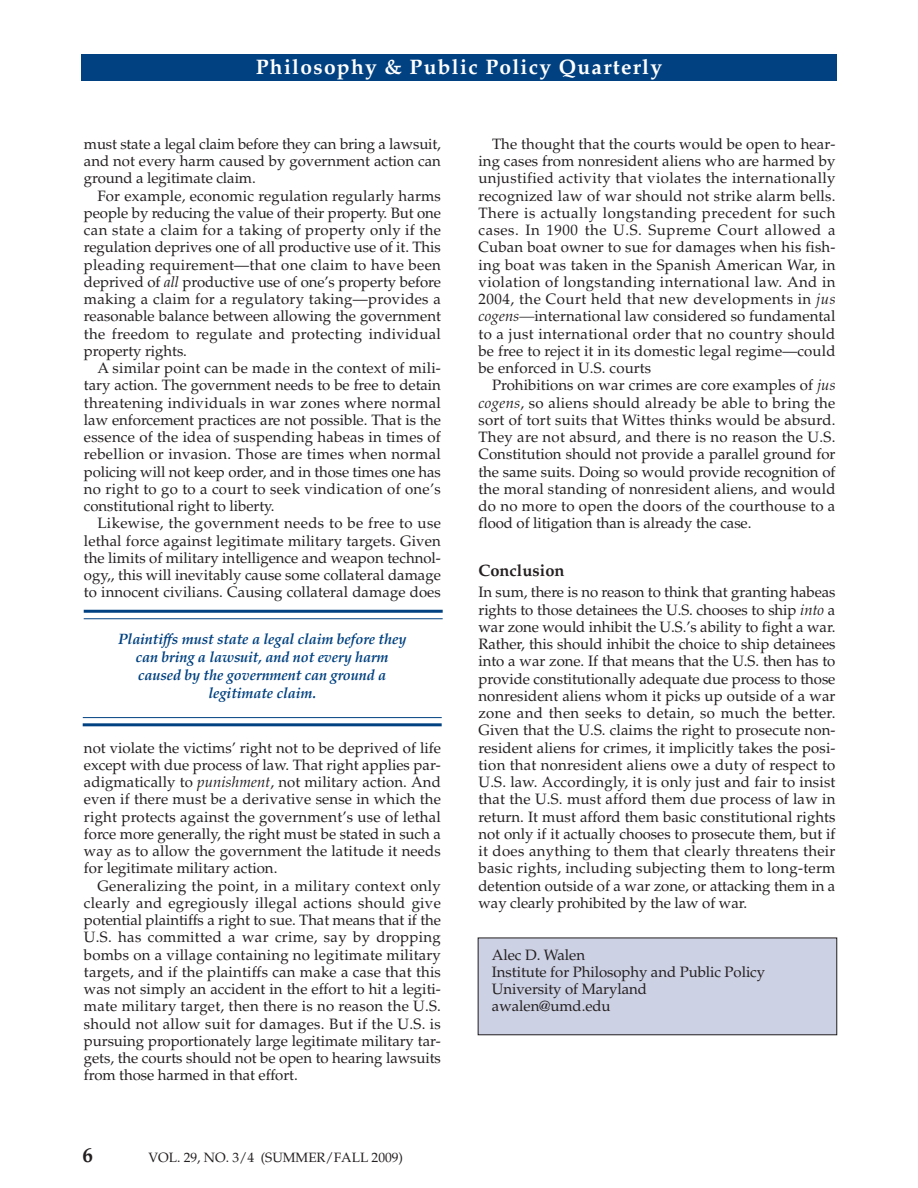
<style>
.page{position:relative;width:918px;height:1188px;background:#fff}
.page>*{position:absolute;margin:0;border:0;box-sizing:border-box;transform-origin:0 0}
.t1{font:700 21px "Palatino";letter-spacing:.06em;color:#fff}
.t2{font:700 21px "Palatino";color:#231f20}
.t3{font:700 16.5px "Palatino";color:#231f20}
.t4{font:15px/17.2px "Palatino";letter-spacing:-.005em;color:#231f20;text-align:justify}
.t5{font:italic 700 15px/18px "Palatino";letter-spacing:-.01em;color:#014181;text-align:center}
.t6{font:13.5px "Palatino";color:#231f20}
.s1{font-style:italic}
</style>
<div class="page">
<div style="left:81px;top:54px;width:756px;height:27px;background:#014181"></div>
<div style="left:478px;top:938px;width:359px;height:97px;background:#cdd1e4"></div>
<div style="left:478px;top:938px;width:359px;height:97px;border:1px solid #231f20"></div>
<hr style="left:83px;top:723px;width:359px;height:3px;background:#014181">
<hr style="left:83px;top:717px;width:359px;height:1px;background:#014181">
<hr style="left:84px;top:610px;width:359px;height:3px;background:#014181">
<hr style="left:84px;top:618px;width:359px;height:1px;background:#014181">
<h1 class="t1" style="left:256px;top:54px;width:408px">Philosophy &amp; Public Policy Quarterly</h1>
<p class="t4" style="left:84px;top:136px;width:359px">must state a legal claim before they can bring a lawsuit, and not every harm caused by government action can ground a legitimate claim.</p>
<p class="t4" style="left:84px;top:187px;width:359px;text-indent:13px">For example, economic regulation regularly harms people by reducing the value of their property. But one can state a claim for a taking of property only if the regulation deprives one of all productive use of it. This pleading requirement—that one claim to have been deprived of <span class="s1">all</span> productive use of one’s property before making a claim for a regulatory taking—provides a reasonable balance between allowing the government the freedom to regulate and protecting individual property rights.</p>
<p class="t4" style="left:84px;top:360px;width:359px;text-indent:14px">A similar point can be made in the context of mili&shy;tary action. The government needs to be free to detain threatening individuals in war zones where normal law enforcement practices are not possible. That is the essence of the idea of suspending habeas in times of rebellion or invasion. Those are times when normal policing will not keep order, and in those times one has no right to go to a court to seek vindication of one’s constitutional right to liberty.</p>
<p class="t4" style="left:84px;top:515px;width:359px;text-indent:14px">Likewise, the government needs to be free to use lethal force against legitimate military targets. Given the limits of military intelligence and weapon technol&shy;ogy,, this will inevitably cause some collateral damage to innocent civilians. Causing collateral damage does</p>
<p class="t5" style="left:118px;top:630px;width:290px">Plaintiffs must state a legal claim before they can bring a lawsuit, and not every harm caused by the government can ground a legitimate claim.</p>
<p class="t4" style="left:84px;top:739px;width:359px">not violate the victims’ right not to be deprived of life except with due process of law. That right applies par&shy;adigmatically to <span class="s1">punishment</span>, not military action. And even if there must be a derivative sense in which the right protects against the government’s use of lethal force more generally, the right must be stated in such a way as to allow the government the latitude it needs for legitimate military action.</p>
<p class="t4" style="left:84px;top:877px;width:359px;text-indent:14px">Generalizing the point, in a military context only clearly and egregiously illegal actions should give potential plaintiffs a right to sue. That means that if the U.S. has committed a war crime, say by dropping bombs on a village containing no legitimate military targets, and if the plaintiffs can make a case that this was not simply an accident in the effort to hit a legiti&shy;mate military target, then there is no reason the U.S. should not allow suit for damages. But if the U.S. is pursuing proportionately large legitimate military tar&shy;gets, the courts should not be open to hearing lawsuits from those harmed in that effort.</p>
<h1 class="t2" style="left:82px;top:1143px;width:12px">6</h1>
<p class="t6" style="left:148px;top:1149px;width:256px">VOL. 29, NO. 3/4 (SUMMER/FALL 2009)</p>
<p class="t4" style="left:479px;top:136px;width:359px;text-indent:13px">The thought that the courts would be open to hear&shy;ing cases from nonresident aliens who are harmed by unjustified activity that violates the internationally recognized law of war should not strike alarm bells.<br>There is actually longstanding precedent for such cases. In 1900 the U.S. Supreme Court allowed a Cuban boat owner to sue for damages when his fish&shy;ing boat was taken in the Spanish American War, in violation of longstanding international law. And in 2004, the Court held that new developments in <span class="s1">jus cogens—</span>international law considered so fundamental to a just international order that no country should be free to reject it in its domestic legal regime—could be enforced in U.S. courts</p>
<p class="t4" style="left:479px;top:377px;width:359px;text-indent:14px">Prohibitions on war crimes are core examples of <span class="s1">jus cogens</span>, so aliens should already be able to bring the sort of tort suits that Wittes thinks would be absurd.<br>They are not absurd, and there is no reason the U.S.<br>Constitution should not provide a parallel ground for the same suits. Doing so would provide recognition of the moral standing of nonresident aliens, and would do no more to open the doors of the courthouse to a flood of litigation than is already the case.</p>
<p class="t3" style="left:478px;top:560px;width:88px">Conclusion</p>
<p class="t4" style="left:478px;top:584px;width:359px">In sum, there is no reason to think that granting habeas rights to those detainees the U.S. chooses to ship <span class="s1">into</span> a war zone would inhibit the U.S.’s ability to fight a war.<br>Rather, this should inhibit the choice to ship detainees into a war zone. If that means that the U.S. then has to provide constitutionally adequate due process to those nonresident aliens whom it picks up outside of a war zone and then seeks to detain, so much the better.<br>Given that the U.S. claims the right to prosecute non&shy;resident aliens for crimes, it implicitly takes the posi&shy;tion that nonresident aliens owe a duty of respect to U.S. law. Accordingly, it is only just and fair to insist that the U.S. must afford them due process of law in return. It must afford them basic constitutional rights not only if it actually chooses to prosecute them, but if it does anything to them that clearly threatens their basic rights, including subjecting them to long-term detention outside of a war zone, or attacking them in a way clearly prohibited by the law of war.</p>
<p class="t4" style="left:492px;top:946px;width:275px;text-align:left">Alec D. Walen<br>Institute for Philosophy and Public Policy<br>University of Maryland awalen@umd.edu</p>
</div>
